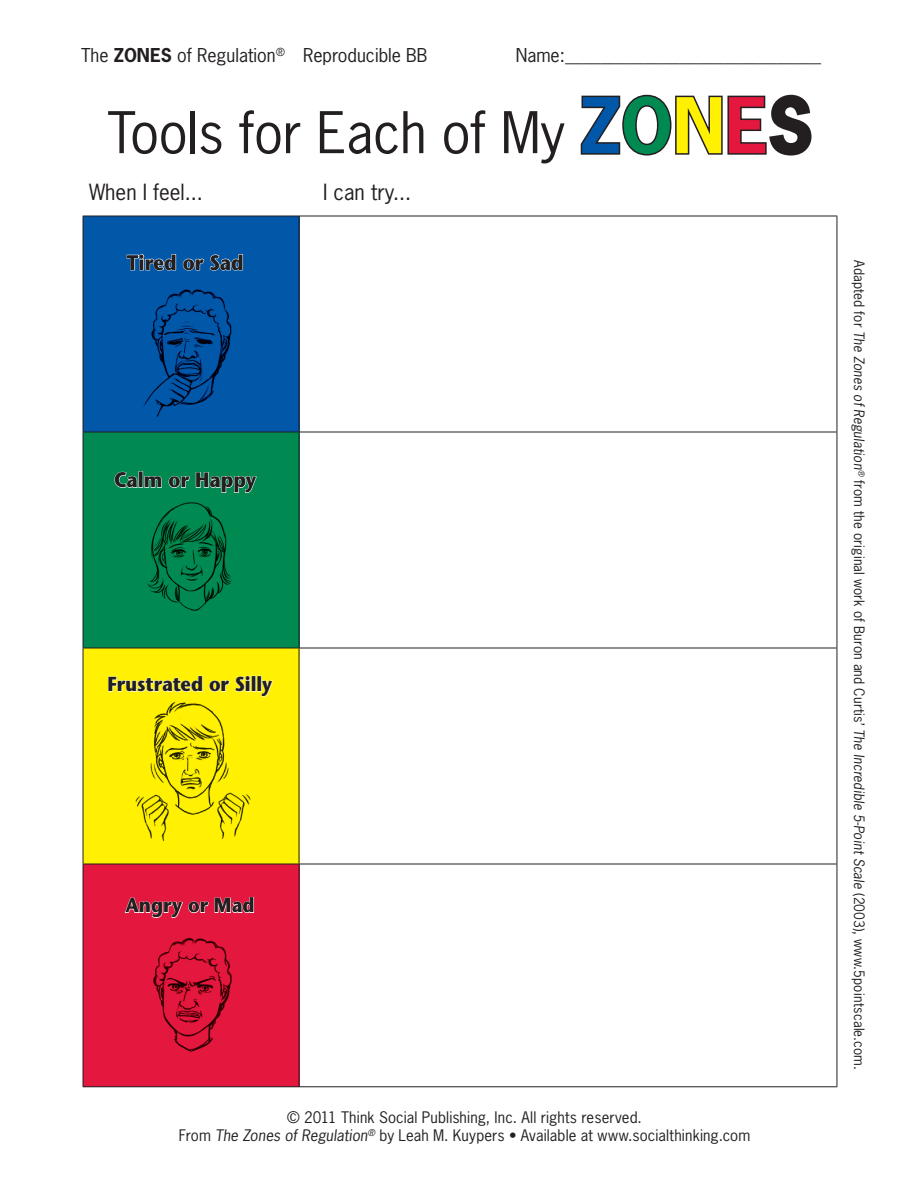
<style>
.page{position:relative;width:918px;height:1188px;background:#fff}
.page>*{position:absolute;margin:0;border:0;box-sizing:border-box;transform-origin:0 0}
.t1{font:54px "News Gothic Std";letter-spacing:-.005em;color:#231f20}
.t2{font:21px "News Gothic Std";color:#231f20}
.t3{font:700 21px "Stone Sans Std";color:#231f20;scale:.9 1}
.t4{font:700 20.25px "Stone Sans Std";color:#231f20;scale:.9 1}
.t5{font:18px "News Gothic Std";color:#231f20}
.t6{font:15px/18px "News Gothic Std";letter-spacing:.01em;color:#231f20;text-align:center}
.t7{font:13.5px "News Gothic Std";letter-spacing:.015em;color:#231f20}
.s1{font-weight:700}
.s2{font-weight:700;font-size:72px;color:#0157a8}
.s3{font-weight:700;font-size:72px;color:#008a52}
.s4{font-weight:700;font-size:72px;color:#fff101}
.s5{font-weight:700;font-size:72px;color:#e4183e}
.s6{font-weight:700;font-size:72px}
.s7{font-style:italic}
</style>
<div class="page">
<div style="left:83px;top:216px;width:216px;height:216px;background:#0157a8"></div>
<div style="left:83px;top:432px;width:216px;height:216px;background:#008a52"></div>
<div style="left:83px;top:648px;width:216px;height:216px;background:#fff101"></div>
<div style="left:83px;top:864px;width:216px;height:223px;background:#e4183e"></div>
<hr style="left:83px;top:216px;width:216px;height:1px;background:#231f20">
<hr style="left:83px;top:216px;width:1px;height:216px;background:#231f20">
<hr style="left:299px;top:216px;width:538px;height:1px;background:#231f20">
<hr style="left:299px;top:216px;width:1px;height:216px;background:#231f20">
<hr style="left:837px;top:216px;width:1px;height:216px;background:#231f20">
<hr style="left:83px;top:432px;width:216px;height:1px;background:#231f20">
<hr style="left:83px;top:432px;width:1px;height:216px;background:#231f20">
<hr style="left:299px;top:432px;width:538px;height:1px;background:#231f20">
<hr style="left:299px;top:432px;width:1px;height:216px;background:#231f20">
<hr style="left:837px;top:432px;width:1px;height:216px;background:#231f20">
<hr style="left:83px;top:648px;width:216px;height:1px;background:#231f20">
<hr style="left:83px;top:648px;width:1px;height:216px;background:#231f20">
<hr style="left:299px;top:648px;width:538px;height:1px;background:#231f20">
<hr style="left:299px;top:648px;width:1px;height:216px;background:#231f20">
<hr style="left:837px;top:648px;width:1px;height:216px;background:#231f20">
<hr style="left:83px;top:864px;width:216px;height:1px;background:#231f20">
<hr style="left:83px;top:864px;width:1px;height:222px;background:#231f20">
<hr style="left:299px;top:864px;width:538px;height:1px;background:#231f20">
<hr style="left:299px;top:864px;width:1px;height:222px;background:#231f20">
<hr style="left:837px;top:864px;width:1px;height:222px;background:#231f20">
<hr style="left:83px;top:1086px;width:216px;height:1px;background:#231f20">
<hr style="left:299px;top:1086px;width:538px;height:1px;background:#231f20">
<svg style="left:580px;top:94px;width:232px;height:62px"></svg>
<img style="left:143px;top:289px;width:89px;height:128px">
<svg style="left:126px;top:254px;width:50px;height:17px"></svg>
<svg style="left:183px;top:254px;width:60px;height:17px"></svg>
<img style="left:147px;top:502px;width:85px;height:109px">
<svg style="left:114px;top:472px;width:24px;height:16px"></svg>
<div style="left:138px;top:471px;width:5px;height:17px;border:1px solid #fff"></div>
<svg style="left:144px;top:476px;width:18px;height:12px"></svg>
<svg style="left:168px;top:472px;width:89px;height:21px"></svg>
<img style="left:135px;top:701px;width:116px;height:140px">
<svg style="left:108px;top:676px;width:95px;height:16px"></svg>
<svg style="left:209px;top:676px;width:41px;height:16px"></svg>
<div style="left:251px;top:676px;width:5px;height:16px;border:1px solid #fff"></div>
<div style="left:257px;top:676px;width:5px;height:16px;border:1px solid #fff"></div>
<svg style="left:261px;top:680px;width:12px;height:17px"></svg>
<img style="left:153px;top:937px;width:79px;height:115px">
<svg style="left:124px;top:897px;width:130px;height:21px"></svg>
<p class="t5" style="left:81px;top:43px;width:348px">The <span class="s1">ZONES</span> of Regulation <sup>®</sup> Reproducible BB</p>
<p class="t5" style="left:516px;top:43px;width:307px">Name:_____________________________</p>
<h1 class="t1" style="left:107px;top:98px;width:707px">Tools for Each of My <span class="s2">Z</span><span class="s3">O</span><span class="s4">N</span><span class="s5">E</span><span class="s6">S</span></h1>
<h2 class="t2" style="left:89px;top:179px;width:115px">When I feel...</h2>
<h2 class="t2" style="left:323px;top:179px;width:90px">I can try...</h2>
<h2 class="t3" style="left:127px;top:250px;width:132px">Tired or Sad</h2>
<h2 class="t3" style="left:114px;top:467px;width:159px">Calm or Happy</h2>
<h3 class="t4" style="left:108px;top:672px;width:185px">Frustrated or Silly</h3>
<h3 class="t4" style="left:125px;top:893px;width:145px">Angry or Mad</h3>
<p class="t6" style="left:179px;top:1108px;width:573px">© 2011 Think Social Publishing, Inc. All rights reserved.<br>From <span class="s7">The Zones of Regulation</span><sup>®</sup> by Leah M. Kuypers • Available at www.socialthinking.com</p>
<p class="t7" style="left:868px;top:260px;width:812px;rotate:90deg">Adapted for <span class="s7">The Zones of Regulation</span><sup>®</sup> from the original work of Buron and Curtis’ <span class="s7">The Incredible 5-Point Scale</span> (2003), www.5pointscale.com.</p>
</div>
